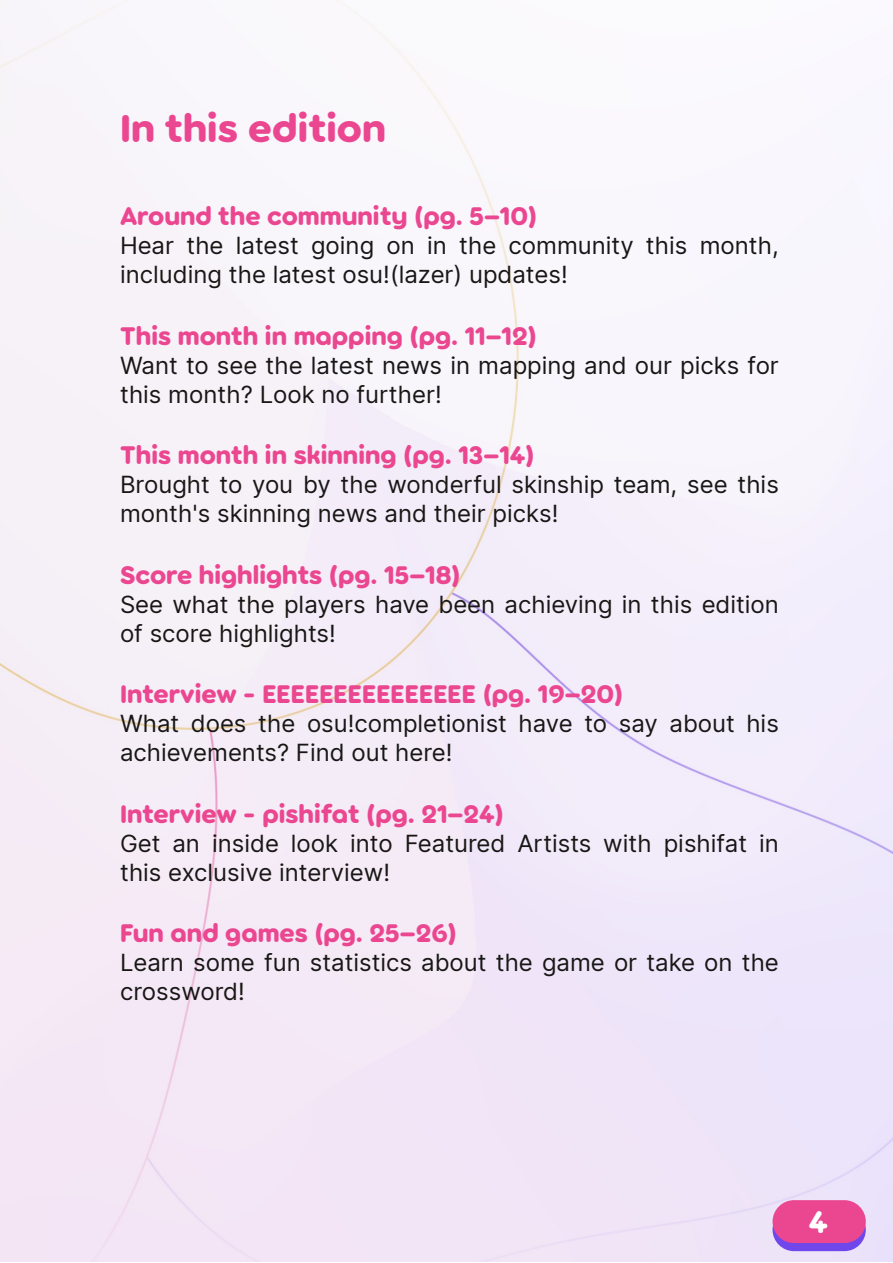
<style>
.page{position:relative;width:893px;height:1263px;background:#fff}
.page>*{position:absolute;margin:0;border:0;box-sizing:border-box;transform-origin:0 0}
.t1{font:700 41.1px "Torus";color:#eb4791}
.t2{font:700 33px "Torus";color:#fff}
.t3{font:700 27px "Torus";color:#eb4791}
.t4{font:24px/29.1px "Inter";color:#181715}
</style>
<div class="page">
<img style="left:0;top:0;width:893px;height:1261px">
<div style="left:772px;top:1208px;width:94px;height:43px;background:#7047eb;border-radius:21px"></div>
<div style="left:772px;top:1200px;width:94px;height:43px;background:#eb4791;border-radius:21px"></div>
<h1 class="t1" style="left:120px;top:101px;width:268px">In this edition</h1>
<p class="t3" style="left:120px;top:198px;width:419px">Around the community (pg. 5–10)</p>
<p class="t4" style="left:120px;top:231px;width:660px">Hear the latest going on in the community this month, including the latest osu!(lazer) updates!</p>
<p class="t3" style="left:120px;top:317px;width:418px">This month in mapping (pg. 11–12)</p>
<p class="t4" style="left:120px;top:350px;width:660px">Want to see the latest news in mapping and our picks for this month? Look no further!</p>
<p class="t3" style="left:120px;top:437px;width:416px">This month in skinning (pg. 13–14)</p>
<p class="t4" style="left:120px;top:470px;width:660px">Brought to you by the wonderful skinship team, see this month's skinning news and their picks!</p>
<p class="t3" style="left:120px;top:557px;width:342px">Score highlights (pg. 15–18)</p>
<p class="t4" style="left:120px;top:589px;width:660px">See what the players have been achieving in this edition of score highlights!</p>
<p class="t3" style="left:120px;top:676px;width:505px">Interview - EEEEEEEEEEEEEEE (pg. 19–20)</p>
<p class="t4" style="left:120px;top:709px;width:660px">What does the osu!completionist have to say about his achievements? Find out here!</p>
<p class="t3" style="left:120px;top:796px;width:385px">Interview - pishifat (pg. 21–24)</p>
<p class="t4" style="left:120px;top:828px;width:660px">Get an inside look into Featured Artists with pishifat in this exclusive interview!</p>
<p class="t3" style="left:120px;top:915px;width:338px">Fun and games (pg. 25–26)</p>
<p class="t4" style="left:120px;top:948px;width:660px">Learn some fun statistics about the game or take on the crossword!</p>
<h2 class="t2" style="left:809px;top:1200px;width:21px">4</h2>
</div>
